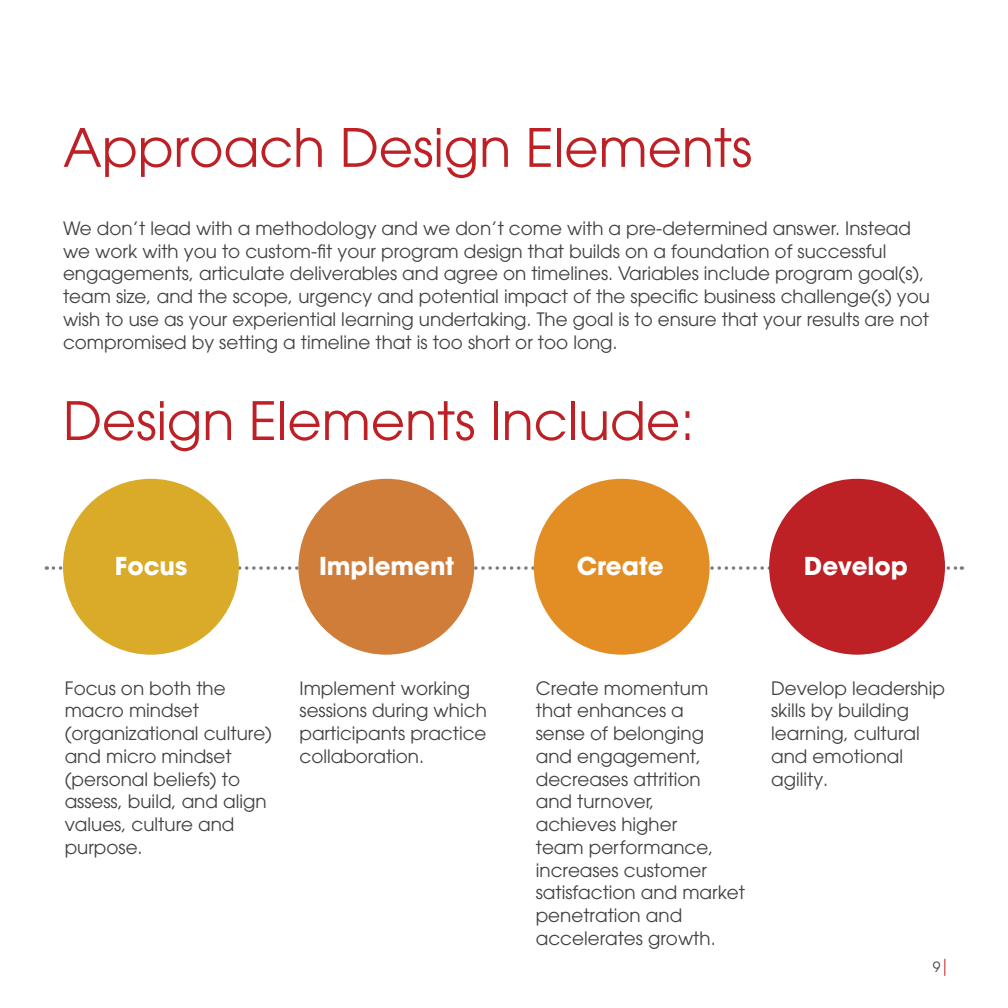
<style>
.page{position:relative;width:1008px;height:1008px;background:#fff}
.page>*{position:absolute;margin:0;border:0;box-sizing:border-box;transform-origin:0 0}
.t1{font:52.5px "Avant Garde";color:#bd2025}
.t2{font:700 24.5px "Avant Garde";color:#fff}
.t3{font:18.38px/22.8px "Avant Garde";color:#414042}
.t4{font:14px "Avant Garde";color:#414042}
</style>
<div class="page">
<svg style="left:53px;top:566px;width:909px;height:4px"></svg>
<div style="left:63px;top:479px;width:176px;height:176px;background:#d9ab28;border-radius:50%"></div>
<div style="left:298px;top:479px;width:176px;height:176px;background:#cf7d38;border-radius:50%"></div>
<div style="left:534px;top:479px;width:176px;height:176px;background:#e28e24;border-radius:50%"></div>
<div style="left:769px;top:479px;width:176px;height:176px;background:#bd2025;border-radius:50%"></div>
<svg style="left:944px;top:959px;width:1px;height:17px"></svg>
<h1 class="t1" style="left:63px;top:117px;width:691px">Approach Design Elements</h1>
<p class="t3" style="left:63px;top:217px;width:869px">We don’t lead with a methodology and we don’t come with a pre-determined answer. Instead we work with you to custom-fit your program design that builds on a foundation of successful engagements, articulate deliverables and agree on timelines. Variables include program goal(s), team size, and the scope, urgency and potential impact of the specific business challenge(s) you wish to use as your experiential learning undertaking. The goal is to ensure that your results are not compromised by setting a timeline that is too short or too long.</p>
<h1 class="t1" style="left:63px;top:390px;width:633px">Design Elements Include:</h1>
<h2 class="t2" style="left:115px;top:550px;width:74px">Focus</h2>
<h2 class="t2" style="left:319px;top:550px;width:137px">Implement</h2>
<h2 class="t2" style="left:577px;top:550px;width:88px">Create</h2>
<h2 class="t2" style="left:804px;top:550px;width:105px">Develop</h2>
<p class="t3" style="left:65px;top:677px;width:209px">Focus on both the macro mindset (organizational culture) and micro mindset (personal beliefs) to assess, build, and align values, culture and purpose.</p>
<p class="t3" style="left:300px;top:677px;width:189px">Implement working sessions during which participants practice collaboration.</p>
<p class="t3" style="left:536px;top:677px;width:211px">Create momentum that enhances a<br>sense of belonging<br>and engagement, decreases attrition<br>and turnover,<br>achieves higher<br>team performance, increases customer satisfaction and market penetration and accelerates growth.</p>
<p class="t3" style="left:771px;top:677px;width:175px">Develop leadership skills by building learning, cultural and emotional agility.</p>
<p class="t4" style="left:933px;top:959px;width:9px">9</p>
</div>
